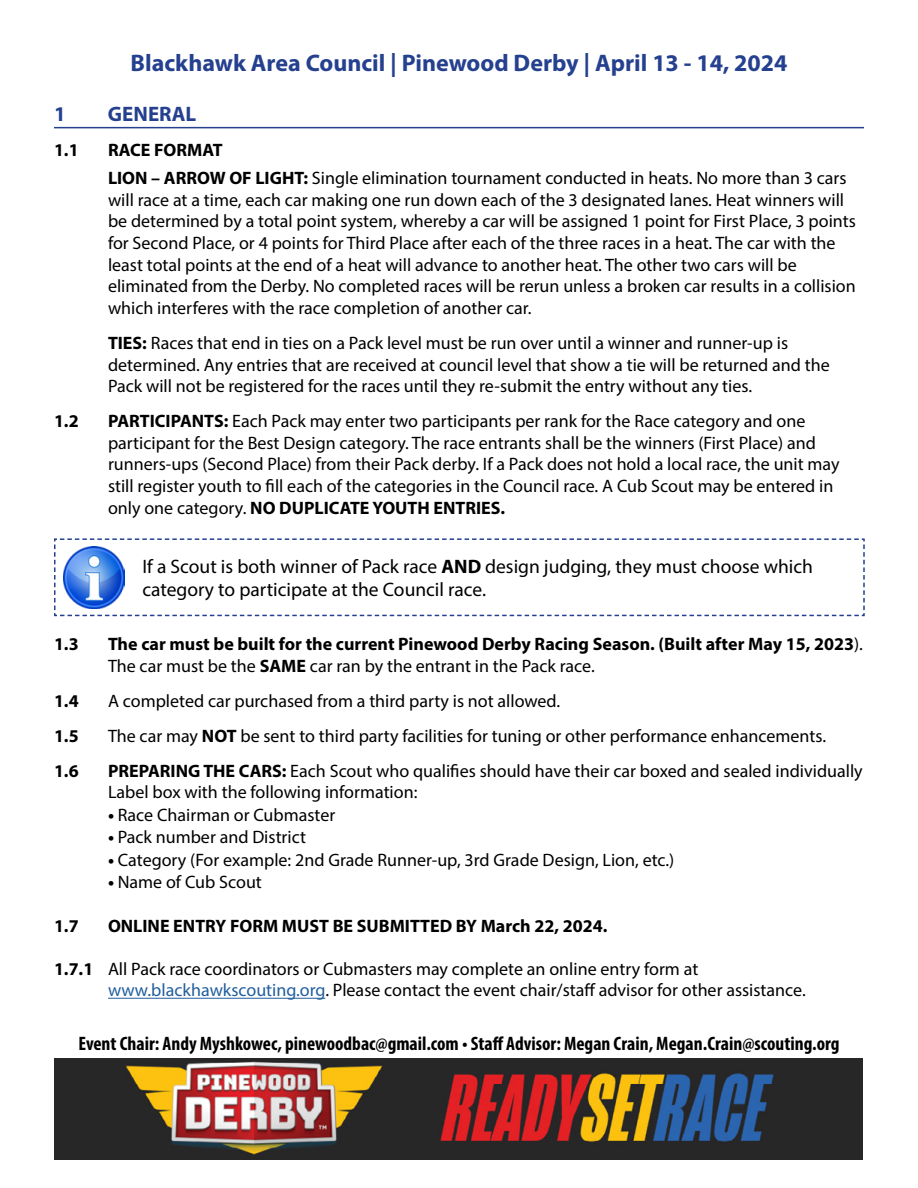
<style>
.page{position:relative;width:918px;height:1188px;background:#fff}
.page>*{position:absolute;margin:0;border:0;box-sizing:border-box;transform-origin:0 0}
.t1{font:700 24px "Myriad Pro";color:#25408f}
.t2{font:700 21px "Myriad Pro";color:#25408f}
.t3{font:19.5px/23.4px "Myriad Pro";color:#000}
.t4{font:700 condensed 19.5px "Myriad Pro";color:#000}
.t5{font:18px/21.6px "Myriad Pro";color:#000}
.t6{font:700 18px/21.6px "Myriad Pro";color:#000}
.s1{font-weight:700}
.s2{font-weight:400}
.s3{color:#215e9e}
</style>
<div class="page">
<hr style="left:108px;top:998px;width:217px;height:1px;background:#215e9e">
<svg style="left:54px;top:538px;width:811px;height:79px"></svg>
<img style="left:63px;top:547px;width:62px;height:61px">
<img style="left:54px;top:1059px;width:809px;height:101px">
<hr style="left:54px;top:127px;width:810px;height:1px;background:#25408f">
<h1 class="t1" style="left:131px;top:47px;width:658px">Blackhawk Area Council | Pinewood Derby | April 13 - 14, 2024</h1>
<p class="t2" style="left:54px;top:100px;width:13px">1</p>
<p class="t2" style="left:108px;top:100px;width:90px">GENERAL</p>
<p class="t6" style="left:54px;top:138px;width:26px">1.1</p>
<p class="t5" style="left:108px;top:135px;width:740px;line-height:28.3px"><span class="s1">RACE FORMAT<br>LION – ARROW OF LIGHT:</span> Single elimination tournament conducted in heats. No more than 3 cars</p>
<p class="t5" style="left:108px;top:189px;width:749px">will race at a time, each car making one run down each of the 3 designated lanes. Heat winners will be determined by a total point system, whereby a car will be assigned 1 point for First Place, 3 points for Second Place, or 4 points for Third Place after each of the three races in a heat. The car with the least total points at the end of a heat will advance to another heat. The other two cars will be eliminated from the Derby. No completed races will be rerun unless a broken car results in a collision which interferes with the race completion of another car.</p>
<p class="t5" style="left:108px;top:332px;width:723px"><span class="s1">TIES:</span> Races that end in ties on a Pack level must be run over until a winner and runner-up is determined. Any entries that are received at council level that show a tie will be returned and the<br>Pack will not be registered for the races until they re-submit the entry without any ties.</p>
<p class="t6" style="left:54px;top:410px;width:26px">1.2</p>
<p class="t5" style="left:108px;top:410px;width:733px"><span class="s1">PARTICIPANTS:</span> Each Pack may enter two participants per rank for the Race category and one participant for the Best Design category. The race entrants shall be the winners (First Place) and runners-ups (Second Place) from their Pack derby. If a Pack does not hold a local race, the unit may still register youth to fill each of the categories in the Council race. A Cub Scout may be entered in only one category. <span class="s1">NO DUPLICATE YOUTH ENTRIES.</span></p>
<p class="t3" style="left:142px;top:554px;width:672px">If a Scout is both winner of Pack race <span class="s1">AND</span> design judging, they must choose which category to participate at the Council race.</p>
<p class="t6" style="left:54px;top:632px;width:26px">1.3</p>
<p class="t6" style="left:108px;top:632px;width:756px">The car must be built for the current Pinewood Derby Racing Season. (Built after May 15, 2023<span class="s2">).<br>The car must be the</span> SAME <span class="s2">car ran by the entrant in the Pack race.</span></p>
<p class="t6" style="left:54px;top:689px;width:26px">1.4</p>
<p class="t5" style="left:108px;top:690px;width:454px">A completed car purchased from a third party is not allowed.</p>
<p class="t6" style="left:54px;top:724px;width:26px">1.5</p>
<p class="t5" style="left:108px;top:725px;width:720px">The car may <span class="s1">NOT</span> be sent to third party facilities for tuning or other performance enhancements.</p>
<p class="t6" style="left:54px;top:759px;width:26px">1.6</p>
<p class="t5" style="left:108px;top:760px;width:756px"><span class="s1">PREPARING THE CARS:</span> Each Scout who qualifies should have their car boxed and sealed individually<br>Label box with the following information:</p>
<p class="t5" style="left:108px;top:804px;width:229px"><span class="s1">•</span> Race Chairman or Cubmaster</p>
<p class="t5" style="left:108px;top:826px;width:200px"><span class="s1">•</span> Pack number and District</p>
<p class="t5" style="left:108px;top:849px;width:568px"><span class="s1">•</span> Category (For example: 2nd Grade Runner-up, 3rd Grade Design, Lion, etc.)</p>
<p class="t5" style="left:108px;top:871px;width:155px"><span class="s1">•</span> Name of Cub Scout</p>
<p class="t6" style="left:54px;top:914px;width:26px">1.7</p>
<p class="t6" style="left:108px;top:914px;width:501px">ONLINE ENTRY FORM MUST BE SUBMITTED BY March 22, 2024.</p>
<p class="t5" style="left:108px;top:958px;width:699px;text-indent:-54px"><span class="s1">1.7.1</span> All Pack race coordinators or Cubmasters may complete an online entry form at <span class="s3">www.blackhawkscouting.org</span>. Please contact the event chair/staff advisor for other assistance.</p>
<p class="t4" style="left:79px;top:1031px;width:762px">Event Chair: Andy Myshkowec, pinewoodbac@gmail.com • Staff Advisor: Megan Crain, Megan.Crain@scouting.org</p>
</div>
